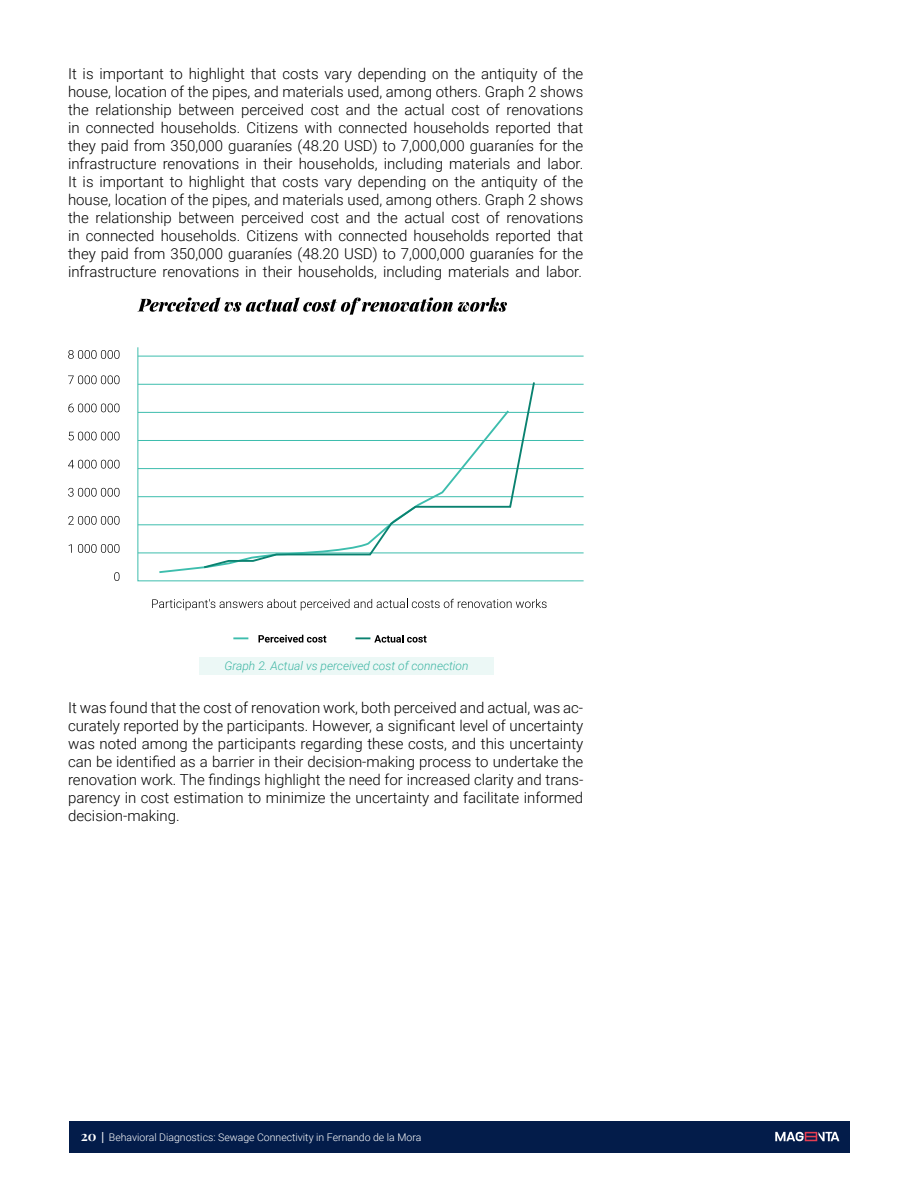
<style>
.page{position:relative;width:918px;height:1188px;background:#fff}
.page>*{position:absolute;margin:0;border:0;box-sizing:border-box;transform-origin:0 0}
.t1{font:300 15px/18px "Roboto";color:#000}
.t2{font:italic 300 12px "Roboto";color:#3db5a3}
.t3{font:300 10.5px "Roboto";color:#fff}
.s1{font-family:"Playfair Display";font-weight:700;font-size:13.5px}
.s2{font-family:"Playfair Display";font-weight:700}
</style>
<div class="page">
<div style="left:69px;top:1121px;width:781px;height:31px;background:#031c4a"></div>
<svg style="left:775px;top:1132px;width:64px;height:9px"></svg>
<svg style="left:137px;top:297px;width:370px;height:18px"></svg>
<svg style="left:259px;top:635px;width:67px;height:8px"></svg>
<svg style="left:152px;top:599px;width:395px;height:11px"></svg>
<svg style="left:68px;top:375px;width:52px;height:9px"></svg>
<svg style="left:68px;top:350px;width:52px;height:9px"></svg>
<svg style="left:68px;top:404px;width:52px;height:8px"></svg>
<svg style="left:69px;top:432px;width:51px;height:8px"></svg>
<svg style="left:68px;top:460px;width:52px;height:9px"></svg>
<svg style="left:68px;top:488px;width:52px;height:9px"></svg>
<svg style="left:68px;top:516px;width:52px;height:9px"></svg>
<svg style="left:69px;top:544px;width:3px;height:9px"></svg>
<svg style="left:78px;top:544px;width:42px;height:9px"></svg>
<svg style="left:114px;top:572px;width:6px;height:9px"></svg>
<svg style="left:137px;top:347px;width:447px;height:235px"></svg>
<hr style="left:138px;top:553px;width:446px;height:1px;background:#3dbdad">
<hr style="left:138px;top:525px;width:446px;height:1px;background:#3dbdad">
<hr style="left:138px;top:496px;width:446px;height:1px;background:#3dbdad">
<hr style="left:138px;top:468px;width:446px;height:1px;background:#3dbdad">
<hr style="left:138px;top:440px;width:446px;height:1px;background:#3dbdad">
<hr style="left:138px;top:412px;width:446px;height:1px;background:#3dbdad">
<hr style="left:138px;top:384px;width:446px;height:1px;background:#3dbdad">
<hr style="left:138px;top:356px;width:446px;height:1px;background:#3dbdad">
<svg style="left:157px;top:408px;width:354px;height:166px"></svg>
<svg style="left:202px;top:380px;width:334px;height:190px"></svg>
<svg style="left:233px;top:637px;width:15px;height:2px"></svg>
<svg style="left:355px;top:635px;width:72px;height:8px"></svg>
<div style="left:199px;top:657px;width:295px;height:18px;background:#ecf8f6"></div>
<p class="t1" style="left:68px;top:64px;width:517px">It is important to highlight that costs vary depending on the antiquity of the house, location of the pipes, and materials used, among others. Graph 2 shows the relationship between perceived cost and the actual cost of renovations in connected households. Citizens with connected households reported that they paid from 350,000 guaraníes (48.20 USD) to 7,000,000 guaraníes for the infrastructure renovations in their households, including materials and labor.<br>It is important to highlight that costs vary depending on the antiquity of the house, location of the pipes, and materials used, among others. Graph 2 shows the relationship between perceived cost and the actual cost of renovations in connected households. Citizens with connected households reported that they paid from 350,000 guaraníes (48.20 USD) to 7,000,000 guaraníes for the infrastructure renovations in their households, including materials and labor.</p>
<p class="t2" style="left:224px;top:658px;width:246px">Graph 2. Actual vs perceived cost of connection</p>
<p class="t1" style="left:68px;top:698px;width:517px;text-align:justify">It was found that the cost of renovation work, both perceived and actual, was ac&shy;curately reported by the participants. However, a significant level of uncertainty was noted among the participants regarding these costs, and this uncertainty can be identified as a barrier in their decision-making process to undertake the renovation work. The findings highlight the need for increased clarity and trans&shy;parency in cost estimation to minimize the uncertainty and facilitate informed decision-making.</p>
<p class="t3" style="left:81px;top:1130px;width:342px"><span class="s1">20</span> <span class="s2">|</span> Behavioral Diagnostics: Sewage Connectivity in Fernando de la Mora</p>
</div>
